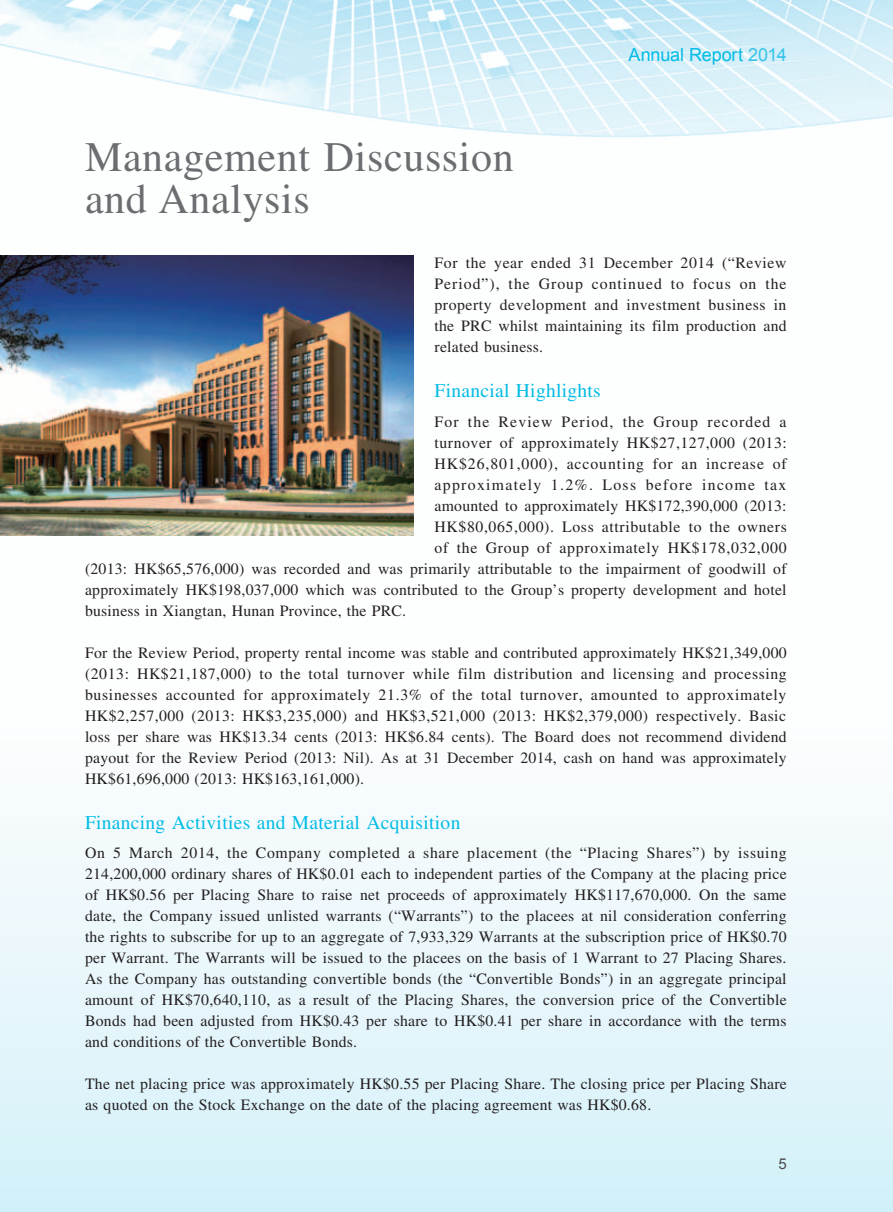
<style>
.page{position:relative;width:893px;height:1212px;background:#fff}
.page>*{position:absolute;margin:0;border:0;box-sizing:border-box;transform-origin:0 0}
.t1{font:42px/42px "Times LT Std";letter-spacing:.015em;color:#6c6d70}
.t2{font:19.5px "Times LT Std";letter-spacing:.015em;color:#02bce5}
.t3{font:18px "Arial";letter-spacing:-.005em;color:#02bce5}
.t4{font:15.75px/21px "Times LT Std";letter-spacing:.015em;color:#231f20;text-align:justify}
.t5{font:15.75px "Times LT Std";letter-spacing:.035em;color:#231f20}
.t6{font:15.75px "Times LT Std";letter-spacing:.04em;color:#231f20}
.t7{font:15.75px "Times LT Std";letter-spacing:.06em;color:#231f20}
.t8{font:15.75px "Times LT Std";letter-spacing:.045em;color:#231f20}
.t9{font:15.75px "Times LT Std";letter-spacing:.085em;color:#231f20}
.t10{font:15.75px "Times LT Std";letter-spacing:.075em;color:#231f20}
.t11{font:15px "Arial";color:#4b4c4d}
.s1{color:#37c4e8}
</style>
<div class="page">
<img style="left:0;top:0;width:893px;height:536px">
<div style="left:0;top:687px;width:893px;height:525px;background:linear-gradient(to bottom,#fffefe,#d3f1f9)"></div>
<img style="left:0;top:255px;width:413px;height:281px">
<p class="t3" style="left:628px;top:43px;width:160px">Annual Report <span class="s1">2014</span></p>
<h1 class="t1" style="left:85px;top:135px;width:430px">Management Discussion and Analysis</h1>
<p class="t4" style="left:435px;top:252px;width:354px">For the year ended 31 December 2014 (“Review Period”), the Group continued to focus on the property development and investment business in the PRC whilst maintaining its film production and related business.</p>
<p class="t2" style="left:435px;top:380px;width:168px">Financial Highlights</p>
<p class="t10" style="left:435px;top:413px;width:354px">For the Review Period, the Group recorded a</p>
<p class="t5" style="left:435px;top:434px;width:354px">turnover of approximately HK$27,127,000 (2013:</p>
<p class="t7" style="left:435px;top:455px;width:354px">HK$26,801,000), accounting for an increase of</p>
<p class="t9" style="left:435px;top:476px;width:353px">approximately 1.2%. Loss before income tax</p>
<p class="t4" style="left:435px;top:495px;width:354px">amounted to approximately HK$172,390,000 (2013:</p>
<p class="t6" style="left:435px;top:518px;width:354px">HK$80,065,000). Loss attributable to the owners</p>
<p class="t8" style="left:435px;top:539px;width:354px">of the Group of approximately HK$178,032,000</p>
<p class="t4" style="left:85px;top:558px;width:703px">(2013: HK$65,576,000) was recorded and was primarily attributable to the impairment of goodwill of</p>
<p class="t4" style="left:85px;top:579px;width:703px">approximately HK$198,037,000 which was contributed to the Group’s property development and hotel</p>
<p class="t4" style="left:85px;top:600px;width:323px">business in Xiangtan, Hunan Province, the PRC.</p>
<p class="t4" style="left:85px;top:642px;width:703px">For the Review Period, property rental income was stable and contributed approximately HK$21,349,000 (2013: HK$21,187,000) to the total turnover while film distribution and licensing and processing businesses accounted for approximately 21.3% of the total turnover, amounted to approximately HK$2,257,000 (2013: HK$3,235,000) and HK$3,521,000 (2013: HK$2,379,000) respectively. Basic loss per share was HK$13.34 cents (2013: HK$6.84 cents). The Board does not recommend dividend payout for the Review Period (2013: Nil). As at 31 December 2014, cash on hand was approximately HK$61,696,000 (2013: HK$163,161,000).</p>
<p class="t2" style="left:85px;top:811px;width:377px">Financing Activities and Material Acquisition</p>
<p class="t4" style="left:85px;top:842px;width:703px">On 5 March 2014, the Company completed a share placement (the “Placing Shares”) by issuing 214,200,000 ordinary shares of HK$0.01 each to independent parties of the Company at the placing price of HK$0.56 per Placing Share to raise net proceeds of approximately HK$117,670,000. On the same date, the Company issued unlisted warrants (“Warrants”) to the placees at nil consideration conferring the rights to subscribe for up to an aggregate of 7,933,329 Warrants at the subscription price of HK$0.70 per Warrant. The Warrants will be issued to the placees on the basis of 1 Warrant to 27 Placing Shares.<br>As the Company has outstanding convertible bonds (the “Convertible Bonds”) in an aggregate principal amount of HK$70,640,110, as a result of the Placing Shares, the conversion price of the Convertible Bonds had been adjusted from HK$0.43 per share to HK$0.41 per share in accordance with the terms and conditions of the Convertible Bonds.</p>
<p class="t4" style="left:85px;top:1073px;width:703px">The net placing price was approximately HK$0.55 per Placing Share. The closing price per Placing Share as quoted on the Stock Exchange on the date of the placing agreement was HK$0.68.</p>
<p class="t11" style="left:778px;top:1153px;width:10px">5</p>
</div>
